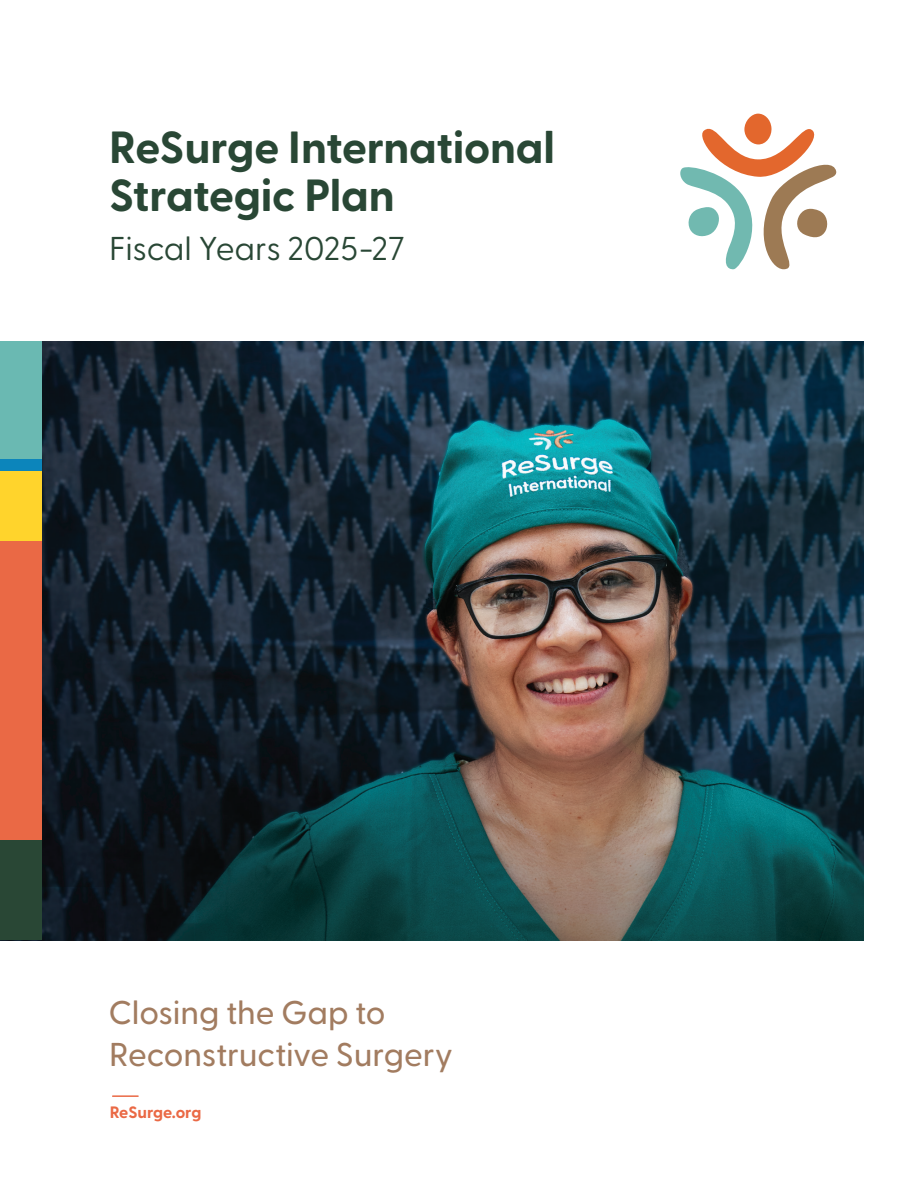
<style>
.page{position:relative;width:918px;height:1188px;background:#fff}
.page>*{position:absolute;margin:0;border:0;box-sizing:border-box;transform-origin:0 0}
.T1_Title{font:700 45px/48px "Greycliff CF";letter-spacing:-.005em;color:#294735}
.T2_Sub_Title{font:500 33px/42px "Greycliff CF";letter-spacing:-.01em;color:#a27c60}
.T2_Sub_Title-2{font:33px "Greycliff CF";letter-spacing:-.01em;color:#294735}
.t1{font:700 16.5px "Greycliff CF";letter-spacing:-.005em;color:#ea6945}
</style>
<div class="page">
<img style="left:41px;top:341px;width:823px;height:599px">
<svg style="left:680px;top:114px;width:157px;height:156px"></svg>
<hr style="left:113px;top:1095px;width:25px;height:2px;background:#ea6945">
<div style="left:0;top:341px;width:41px;height:599px;background:#ea6945"></div>
<div style="left:0;top:341px;width:41px;height:131px;background:#6ab9b2"></div>
<div style="left:0;top:468px;width:41px;height:73px;background:#ffd42c"></div>
<div style="left:0;top:459px;width:41px;height:12px;background:#0c85bb"></div>
<div style="left:0;top:840px;width:41px;height:100px;background:#294735"></div>
<p class="T1_Title" style="left:109px;top:121px;width:448px">ReSurge International<br>Strategic Plan</p>
<p class="T2_Sub_Title-2" style="left:109px;top:224px;width:297px">Fiscal Years 2025-27</p>
<p class="T2_Sub_Title" style="left:108px;top:989px;width:346px">Closing the Gap to<br>Reconstructive Surgery</p>
<p class="t1" style="left:110px;top:1100px;width:93px">ReSurge.org</p>
</div>
